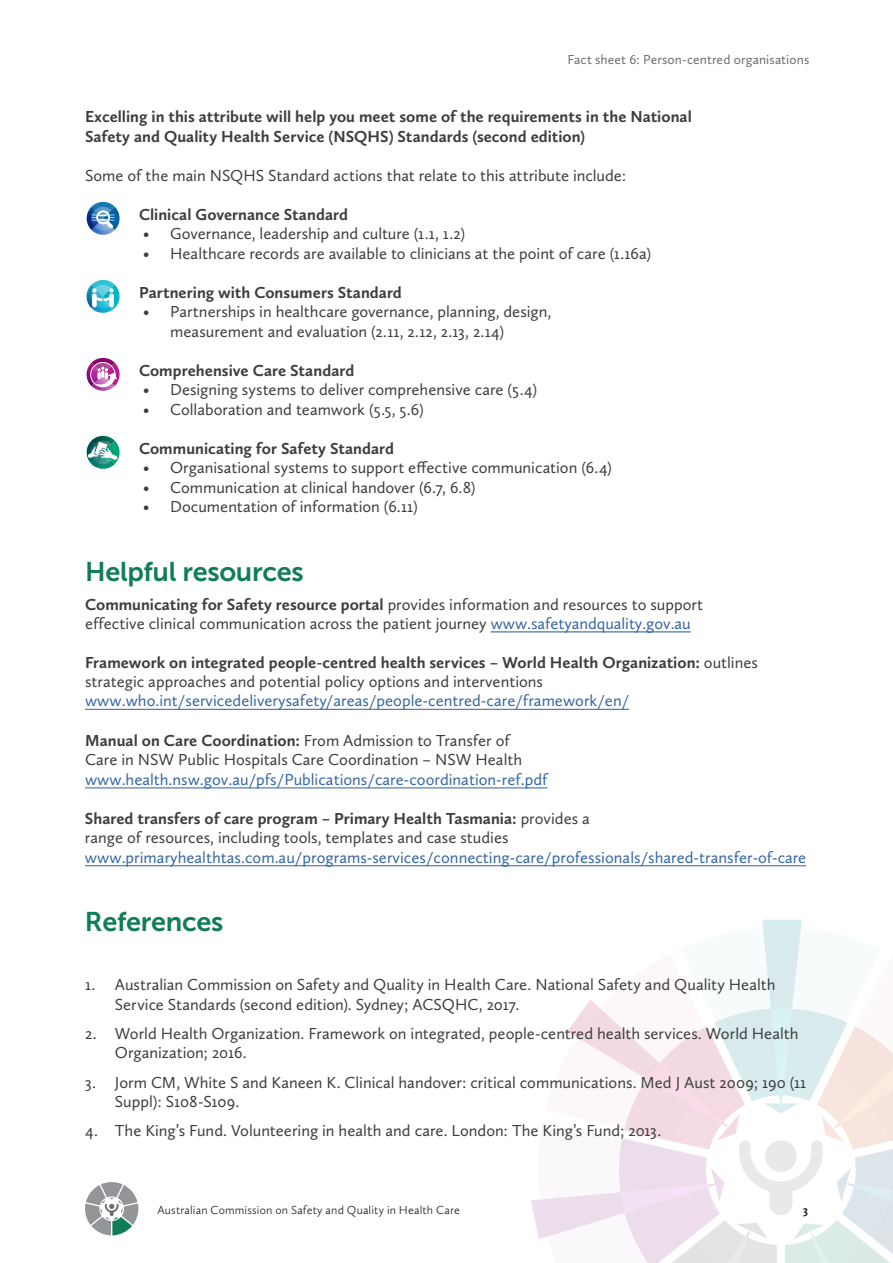
<style>
.page{position:relative;width:893px;height:1263px;background:#fff}
.page>*{position:absolute;margin:0;border:0;box-sizing:border-box;transform-origin:0 0}
._01_Body_-_balance_r{font:27px "Museo Sans 700";letter-spacing:-.01em;color:#117d58}
._02_H2_Partnerships{font:27px "Museo Sans 700";letter-spacing:-.01em;color:#117d58}
._01_Body_-_balance_r-2{font:16.5px/19.5px "Calluna Sans";color:#3e3e3f}
._01_Body_-_balance_r-3{font:700 16.5px/19.2px "Calluna Sans";color:#3e3e3f}
._02_H2_Partnerships-2{font:16.5px/19.2px "Calluna Sans";color:#3667a4}
.t1{font:13.5px "Calluna Sans";letter-spacing:.01em;color:#6c6d70}
.t2{font:300 12px "Calluna Sans";letter-spacing:.01em;color:#231f20}
.t3{font:700 12px "Calluna Sans";color:#231f20}
.s1{font-weight:700}
.s2{color:#3667a4}
.s3{font-weight:400}
.s4{font-weight:400;color:#3667a4}
.s5{font-weight:700;color:#3e3e3f}
.s6{color:#3e3e3f}
</style>
<div class="page">
<svg style="left:531px;top:920px;width:362px;height:343px"></svg>
<svg style="left:85px;top:1182px;width:53px;height:53px"></svg>
<svg style="left:86px;top:201px;width:34px;height:34px"></svg>
<svg style="left:86px;top:279px;width:34px;height:34px"></svg>
<svg style="left:86px;top:357px;width:34px;height:34px"></svg>
<svg style="left:86px;top:436px;width:34px;height:33px"></svg>
<hr style="left:491px;top:631px;width:200px;height:1px;background:#3667a4">
<hr style="left:85px;top:709px;width:544px;height:1px;background:#3667a4">
<hr style="left:85px;top:787px;width:463px;height:1px;background:#3667a4">
<hr style="left:85px;top:865px;width:673px;height:1px;background:#3667a4">
<hr style="left:758px;top:865px;width:48px;height:1px;background:#3667a4">
<p class="t1" style="left:568px;top:51px;width:243px">Fact sheet 6: Person-centred organisations</p>
<p class="_01_Body_-_balance_r-3" style="left:85px;top:107px;width:608px">Excelling in this attribute will help you meet some of the requirements in the National<br>Safety and Quality Health Service (NSQHS) Standards (second edition)</p>
<p class="_01_Body_-_balance_r-2" style="left:85px;top:165px;width:543px">Some of the main NSQHS Standard actions that relate to this attribute include:</p>
<p class="_01_Body_-_balance_r-3" style="left:139px;top:204px;width:210px">Clinical Governance Standard</p>
<p class="_01_Body_-_balance_r-2" style="left:143px;top:224px;width:324px">• Governance, leadership and culture (1.1, 1.2)</p>
<p class="_01_Body_-_balance_r-2" style="left:143px;top:243px;width:509px">• Healthcare records are available to clinicians at the point of care (1.16a)</p>
<p class="_01_Body_-_balance_r-3" style="left:139px;top:282px;width:264px">Partnering with Consumers Standard</p>
<p class="_01_Body_-_balance_r-2" style="left:170px;top:302px;width:383px;text-indent:-27px">• Partnerships in healthcare governance, planning, design, measurement and evaluation (2.11, 2.12, 2.13, 2.14)</p>
<p class="_01_Body_-_balance_r-3" style="left:139px;top:360px;width:217px">Comprehensive Care Standard</p>
<p class="_01_Body_-_balance_r-2" style="left:143px;top:380px;width:396px">• Designing systems to deliver comprehensive care (5.4)</p>
<p class="_01_Body_-_balance_r-2" style="left:143px;top:399px;width:282px">• Collaboration and teamwork (5.5, 5.6)</p>
<p class="_01_Body_-_balance_r-3" style="left:139px;top:438px;width:257px">Communicating for Safety Standard</p>
<p class="_01_Body_-_balance_r-2" style="left:143px;top:458px;width:470px">• Organisational systems to support effective communication (6.4)</p>
<p class="_01_Body_-_balance_r-2" style="left:143px;top:477px;width:334px">• Communication at clinical handover (6.7, 6.8)</p>
<p class="_01_Body_-_balance_r-2" style="left:143px;top:497px;width:276px">• Documentation of information (6.11)</p>
<p class="_01_Body_-_balance_r" style="left:85px;top:556px;width:220px">Helpful resources</p>
<p class="_01_Body_-_balance_r-2" style="left:85px;top:595px;width:620px;line-height:18.9px"><span class="s1">Communicating for Safety resource portal</span> provides information and resources to support effective clinical communication across the patient journey <span class="s2">www.safetyandquality.gov.au</span></p>
<p class="_01_Body_-_balance_r-3" style="left:85px;top:652px;width:674px">Framework on integrated people-centred health services – World Health Organization: <span class="s3">outlines strategic approaches and potential policy options and interventions </span><span class="s4">www.who.int/servicedeliverysafety/areas/people-centred-care/framework/en/</span></p>
<p class="_01_Body_-_balance_r-2" style="left:85px;top:731px;width:464px"><span class="s1">Manual on Care Coordination:</span> From Admission to Transfer of<br>Care in NSW Public Hospitals Care Coordination – NSW Health <span class="s2">www.health.nsw.gov.au/pfs/Publications/care-coordination-ref.pdf</span></p>
<p class="_02_H2_Partnerships-2" style="left:85px;top:809px;width:723px"><span class="s5">Shared transfers of care program – Primary Health Tasmania:</span> <span class="s6">provides a<br>range of resources, including tools, templates and case studies </span>www.primaryhealthtas.com.au/programs-services/connecting-care/professionals/shared-transfer-of-care</p>
<p class="_02_H2_Partnerships" style="left:85px;top:906px;width:140px">References</p>
<p class="_01_Body_-_balance_r-2" style="left:115px;top:975px;width:662px;text-indent:-30px">1. Australian Commission on Safety and Quality in Health Care. National Safety and Quality Health<br>Service Standards (second edition). Sydney; ACSQHC, 2017.</p>
<p class="_01_Body_-_balance_r-2" style="left:115px;top:1023px;width:685px;text-indent:-30px">2. World Health Organization. Framework on integrated, people-centred health services. World Health<br>Organization; 2016.</p>
<p class="_01_Body_-_balance_r-2" style="left:115px;top:1072px;width:693px;text-indent:-30px">3. Jorm CM, White S and Kaneen K. Clinical handover: critical communications. Med J Aust 2009; 190 (11<br>Suppl): S108-S109.</p>
<p class="_01_Body_-_balance_r-2" style="left:85px;top:1121px;width:578px">4. The King’s Fund. Volunteering in health and care. London: The King’s Fund; 2013.</p>
<p class="t2" style="left:157px;top:1203px;width:304px">Australian Commission on Safety and Quality in Health Care</p>
<p class="t3" style="left:803px;top:1203px;width:6px">3</p>
</div>
